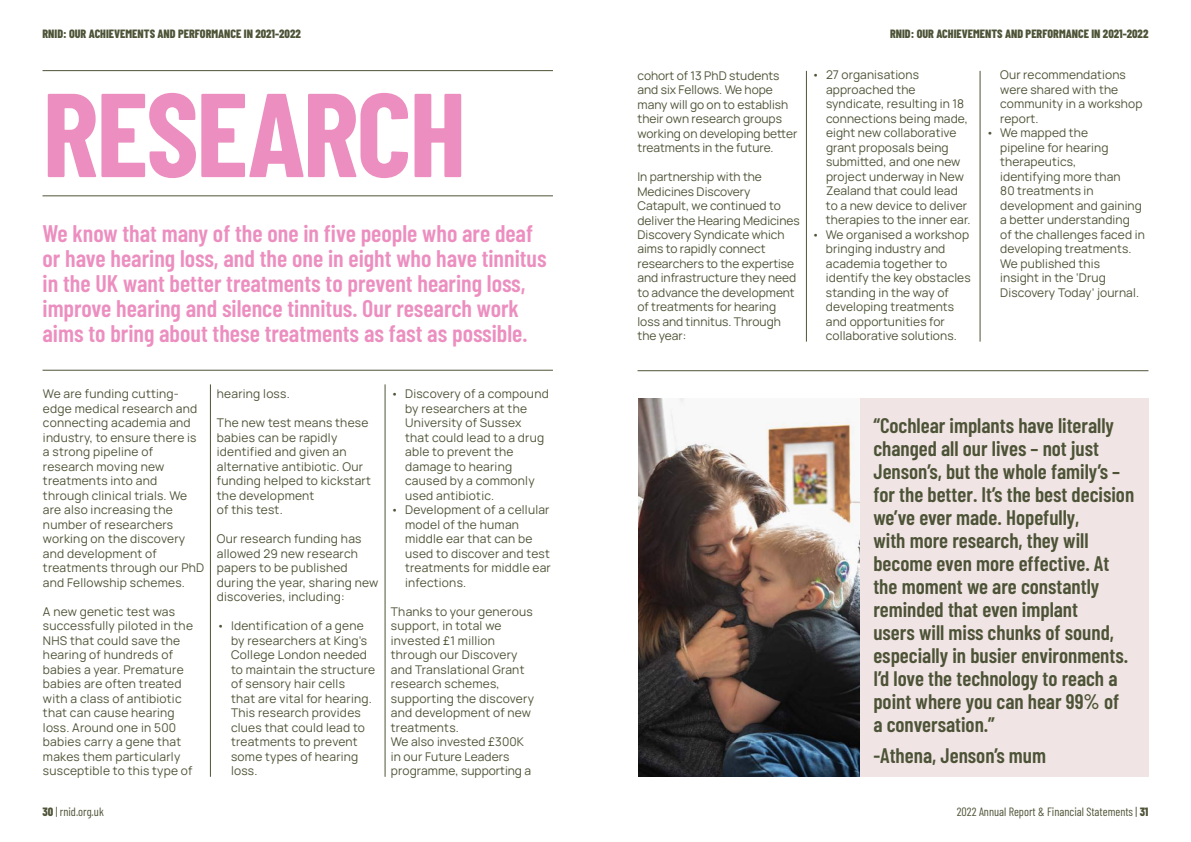
<style>
.page{position:relative;width:1191px;height:842px;background:#fff}
.page>*{position:absolute;margin:0;border:0;box-sizing:border-box;transform-origin:0 0}
.t1{font:700 119px "Barlow Condensed";letter-spacing:-.02em;color:#ec8fc0}
.t2{font:600 24px/25px "Barlow Condensed";color:#ec8fc0}
.t3{font:600 21px/23px "Barlow Condensed";color:#4c5336}
.t4{font:12px/14.5px "Manrope";letter-spacing:.01em;color:#4e5437}
.t5{font:800 12px "Barlow Condensed";color:#4c5336}
.t6{font:12px "Barlow Condensed";color:#4e5437}
.s1{font-weight:800}
</style>
<div class="page">
<div style="left:637px;top:398px;width:511px;height:379px;background:#f1e4e4"></div>
<hr style="left:979px;top:71px;width:1px;height:271px;background:#4e5437">
<hr style="left:806px;top:71px;width:1px;height:271px;background:#4e5437">
<hr style="left:385px;top:384px;width:1px;height:393px;background:#4e5437">
<hr style="left:210px;top:384px;width:1px;height:393px;background:#4e5437">
<hr style="left:43px;top:70px;width:510px;height:1px;background:#4e5437">
<hr style="left:43px;top:196px;width:510px;height:1px;background:#4e5437">
<hr style="left:43px;top:370px;width:510px;height:1px;background:#4e5437">
<hr style="left:637px;top:370px;width:511px;height:1px;background:#4e5437">
<img style="left:638px;top:398px;width:221px;height:379px">
<p class="t5" style="left:43px;top:25px;width:260px">RNID: OUR ACHIEVEMENTS AND PERFORMANCE IN 2021-2022</p>
<p class="t5" style="left:890px;top:25px;width:260px">RNID: OUR ACHIEVEMENTS AND PERFORMANCE IN 2021-2022</p>
<h1 class="t1" style="left:43px;top:50px;width:425px">RESEARCH</h1>
<p class="t2" style="left:43px;top:219px;width:505px">We know that many of the one in five people who are deaf or have hearing loss, and the one in eight who have tinnitus in the UK want better treatments to prevent hearing loss, improve hearing and silence tinnitus. Our research work aims to bring about these treatments as fast as possible.</p>
<p class="t4" style="left:43px;top:386px;width:163px">We are funding cutting&shy;edge medical research and connecting academia and industry, to ensure there is a strong pipeline of research moving new treatments into and through clinical trials. We are also increasing the number of researchers working on the discovery and development of treatments through our PhD and Fellowship schemes.</p>
<p class="t4" style="left:43px;top:604px;width:152px">A new genetic test was successfully piloted in the<br>NHS that could save the hearing of hundreds of babies a year. Premature babies are often treated with a class of antibiotic that can cause hearing loss. Around one in 500 babies carry a gene that makes them particularly susceptible to this type of</p>
<p class="t4" style="left:217px;top:386px;width:74px">hearing loss.</p>
<p class="t4" style="left:217px;top:415px;width:155px">The new test means these babies can be rapidly identified and given an alternative antibiotic. Our funding helped to kickstart the development<br>of this test.</p>
<p class="t4" style="left:217px;top:531px;width:163px">Our research funding has allowed 29 new research papers to be published during the year, sharing new discoveries, including:</p>
<p class="t4" style="left:231px;top:618px;width:146px;text-indent:-14px">• Identification of a gene by researchers at King’s<br>College London needed to maintain the structure of sensory hair cells<br>that are vital for hearing.<br>This research provides clues that could lead to treatments to prevent some types of hearing loss.</p>
<p class="t4" style="left:405px;top:386px;width:145px;text-indent:-14px">• Discovery of a compound by researchers at the<br>University of Sussex<br>that could lead to a drug able to prevent the damage to hearing caused by a commonly used antibiotic.</p>
<p class="t4" style="left:405px;top:502px;width:147px;text-indent:-14px">• Development of a cellular model of the human middle ear that can be used to discover and test treatments for middle ear infections.</p>
<p class="t4" style="left:391px;top:603px;width:145px">Thanks to your generous support, in total we invested £1 million through our Discovery and Translational Grant research schemes, supporting the discovery and development of new treatments.<br>We also invested £300K in our Future Leaders programme, supporting a</p>
<p class="t4" style="left:637px;top:67px;width:161px">cohort of 13 PhD students and six Fellows. We hope many will go on to establish their own research groups working on developing better treatments in the future.</p>
<p class="t4" style="left:637px;top:169px;width:164px">In partnership with the<br>Medicines Discovery<br>Catapult, we continued to deliver the Hearing Medicines<br>Discovery Syndicate which aims to rapidly connect researchers to the expertise and infrastructure they need to advance the development of treatments for hearing loss and tinnitus. Through the year:</p>
<p class="t4" style="left:826px;top:67px;width:146px;text-indent:-14px">• 27 organisations approached the syndicate, resulting in 18 connections being made, eight new collaborative grant proposals being submitted, and one new project underway in New<br>Zealand that could lead to a new device to deliver therapies to the inner ear.</p>
<p class="t4" style="left:826px;top:227px;width:146px;text-indent:-14px">• We organised a workshop bringing industry and academia together to identify the key obstacles standing in the way of developing treatments and opportunities for collaborative solutions.</p>
<p class="t4" style="left:1000px;top:67px;width:144px">Our recommendations were shared with the community in a workshop report.</p>
<p class="t4" style="left:1000px;top:125px;width:146px;text-indent:-14px">• We mapped the<br>pipeline for hearing therapeutics,<br>identifying more than<br>80 treatments in development and gaining a better understanding<br>of the challenges faced in developing treatments.<br>We published this<br>insight in the ‘Drug<br>Discovery Today’ journal.</p>
<p class="t3" style="left:873px;top:413px;width:262px">“Cochlear implants have literally changed all our lives – not just<br>Jenson’s, but the whole family’s – for the better. It’s the best decision we’ve ever made. Hopefully,<br>with more research, they will become even more effective. At the moment we are constantly reminded that even implant<br>users will miss chunks of sound, especially in busier environments.<br>I’d love the technology to reach a point where you can hear 99% of<br>a conversation.”</p>
<h3 class="t3" style="left:873px;top:742px;width:174px">-Athena, Jenson’s mum</h3>
<p class="t6" style="left:43px;top:803px;width:63px"><span class="s1">30</span> | rnid.org.uk</p>
<p class="t6" style="left:956px;top:803px;width:193px">2022 Annual Report &amp; Financial Statements | <span class="s1">31</span></p>
</div>
